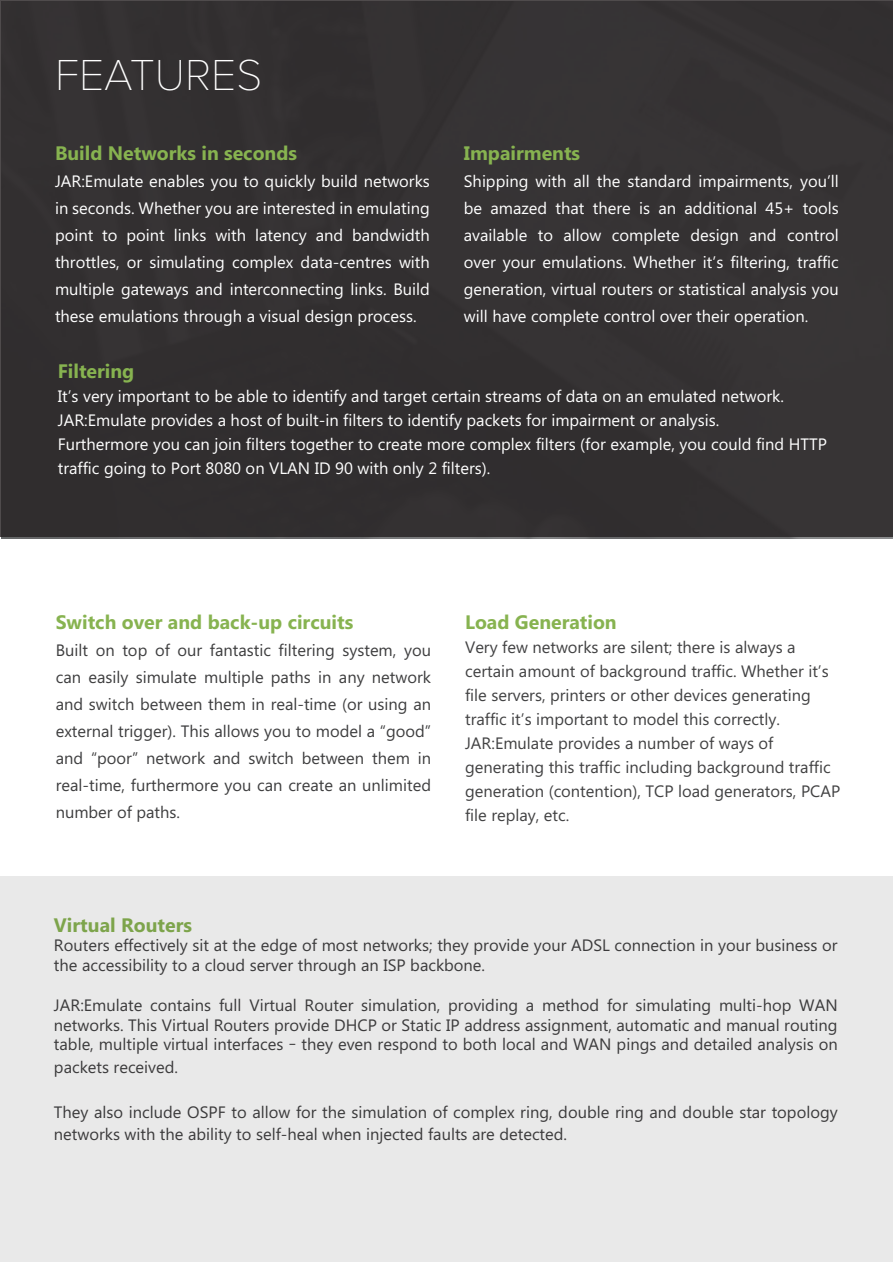
<style>
.page{position:relative;width:893px;height:1263px;background:#fff}
.page>*{position:absolute;margin:0;border:0;box-sizing:border-box;transform-origin:0 0}
.t1{font:100 45px "Proxima Nova T";color:#fff}
.t2{font:700 19.5px "Microsoft Phags Pa";color:#87b350}
.t3{font:16.5px/27px "Microsoft Phags Pa";color:#3e3e3f;text-align:justify}
.t4{font:16.5px/27px "Microsoft Phags Pa";color:#fff;text-align:justify}
.t5{font:16.5px/24px "Microsoft Phags Pa";color:#414142}
</style>
<div class="page">
<div style="left:0;top:0;width:893px;height:537px;background:#333032"></div>
<div style="left:0;top:876px;width:893px;height:386px;background:#e9e9e9"></div>
<p class="t1" style="left:55px;top:48px;width:209px">FEATURES</p>
<p class="t2" style="left:55px;top:139px;width:244px">Build Networks in seconds</p>
<p class="t4" style="left:55px;top:167px;width:376px">JAR:Emulate enables you to quickly build networks in seconds. Whether you are interested in emulating point to point links with latency and bandwidth throttles, or simulating complex data-centres with multiple gateways and interconnecting links. Build these emulations through a visual design process.</p>
<p class="t2" style="left:464px;top:139px;width:118px">Impairments</p>
<p class="t4" style="left:464px;top:167px;width:376px">Shipping with all the standard impairments, you’ll be amazed that there is an additional 45+ tools available to allow complete design and control over your emulations. Whether it’s filtering, traffic generation, virtual routers or statistical analysis you will have complete control over their operation.</p>
<p class="t2" style="left:58px;top:357px;width:78px">Filtering</p>
<p class="t4" style="left:58px;top:384px;width:728px;line-height:24px">It’s very important to be able to identify and target certain streams of data on an emulated network.<br>JAR:Emulate provides a host of built-in filters to identify packets for impairment or analysis.</p>
<p class="t4" style="left:58px;top:432px;width:771px;line-height:24px">Furthermore you can join filters together to create more complex filters (for example, you could find HTTP traffic going to Port 8080 on VLAN ID 90 with only 2 filters).</p>
<p class="t2" style="left:56px;top:608px;width:299px">Switch over and back-up circuits</p>
<p class="t3" style="left:56px;top:635px;width:377px">Built on top of our fantastic filtering system, you can easily simulate multiple paths in any network and switch between them in real-time (or using an external trigger). This allows you to model a “good” and “poor” network and switch between them in real-time, furthermore you can create an unlimited number of paths.</p>
<p class="t2" style="left:465px;top:608px;width:153px">Load Generation</p>
<p class="t5" style="left:465px;top:634px;width:365px">Very few networks are silent; there is always a certain amount of background traffic. Whether it’s file servers, printers or other devices generating traffic it’s important to model this correctly.</p>
<p class="t5" style="left:465px;top:730px;width:377px">JAR:Emulate provides a number of ways of generating this traffic including background traffic generation (contention), TCP load generators, PCAP file replay, etc.</p>
<p class="t2" style="left:54px;top:911px;width:140px">Virtual Routers</p>
<p class="t3" style="left:54px;top:935px;width:785px;line-height:19.8px">Routers effectively sit at the edge of most networks; they provide your ADSL connection in your business or the accessibility to a cloud server through an ISP backbone.</p>
<p class="t3" style="left:54px;top:994px;width:785px;line-height:19.8px">JAR:Emulate contains full Virtual Router simulation, providing a method for simulating multi-hop WAN networks. This Virtual Routers provide DHCP or Static IP address assignment, automatic and manual routing table, multiple virtual interfaces – they even respond to both local and WAN pings and detailed analysis on</p>
<p class="t3" style="left:54px;top:1053px;width:126px">packets received.</p>
<p class="t3" style="left:54px;top:1100px;width:785px;line-height:22.5px">They also include OSPF to allow for the simulation of complex ring, double ring and double star topology networks with the ability to self-heal when injected faults are detected.</p>
</div>
